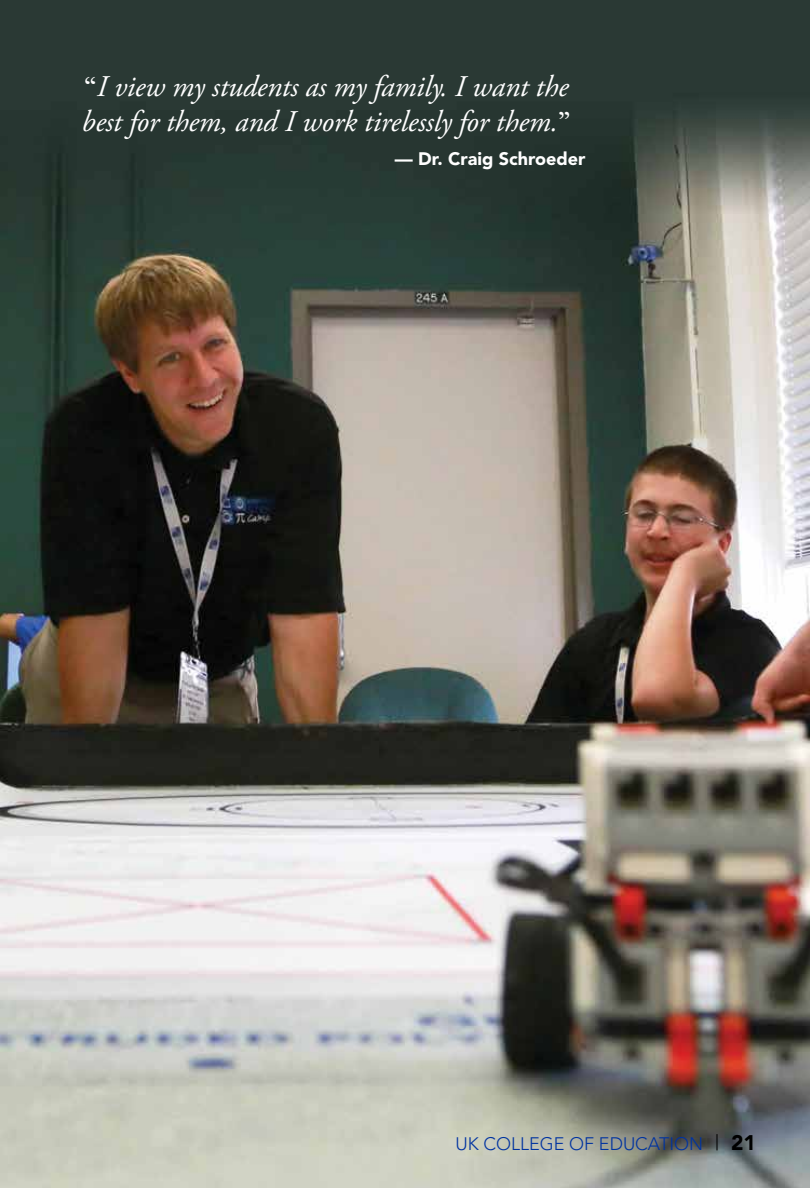
<style>
.page{position:relative;width:810px;height:1188px;background:#fff}
.page>*{position:absolute;margin:0;border:0;box-sizing:border-box;transform-origin:0 0}
.t1{font:italic 30px/34.5px "Adobe Garamond Pro";letter-spacing:-.005em;color:#fff}
.t2{font:300 18px "Avenir";color:#0033a0}
.t3{font:900 18px "Avenir";color:#fff}
.s1{font-family:"Classical Garamond BT";font-style:normal;font-size:27px}
.s2{font-size:21px;color:#000}
.s3{font-weight:900;font-size:21px;color:#000}
</style>
<div class="page">
<img style="left:0;top:0;width:810px;height:1188px">
<p class="t1" style="left:82px;top:70px;width:491px"><span class="s1">“</span>I view my students as my family. I want the best for them, and I work tirelessly for them.<span class="s1">”</span></p>
<p class="t3" style="left:395px;top:148px;width:192px">— Dr. Craig Schroeder</p>
<p class="t2" style="left:456px;top:1133px;width:302px">UK COLLEGE OF EDUCATION <span class="s2">|</span> <span class="s3">21</span></p>
</div>
